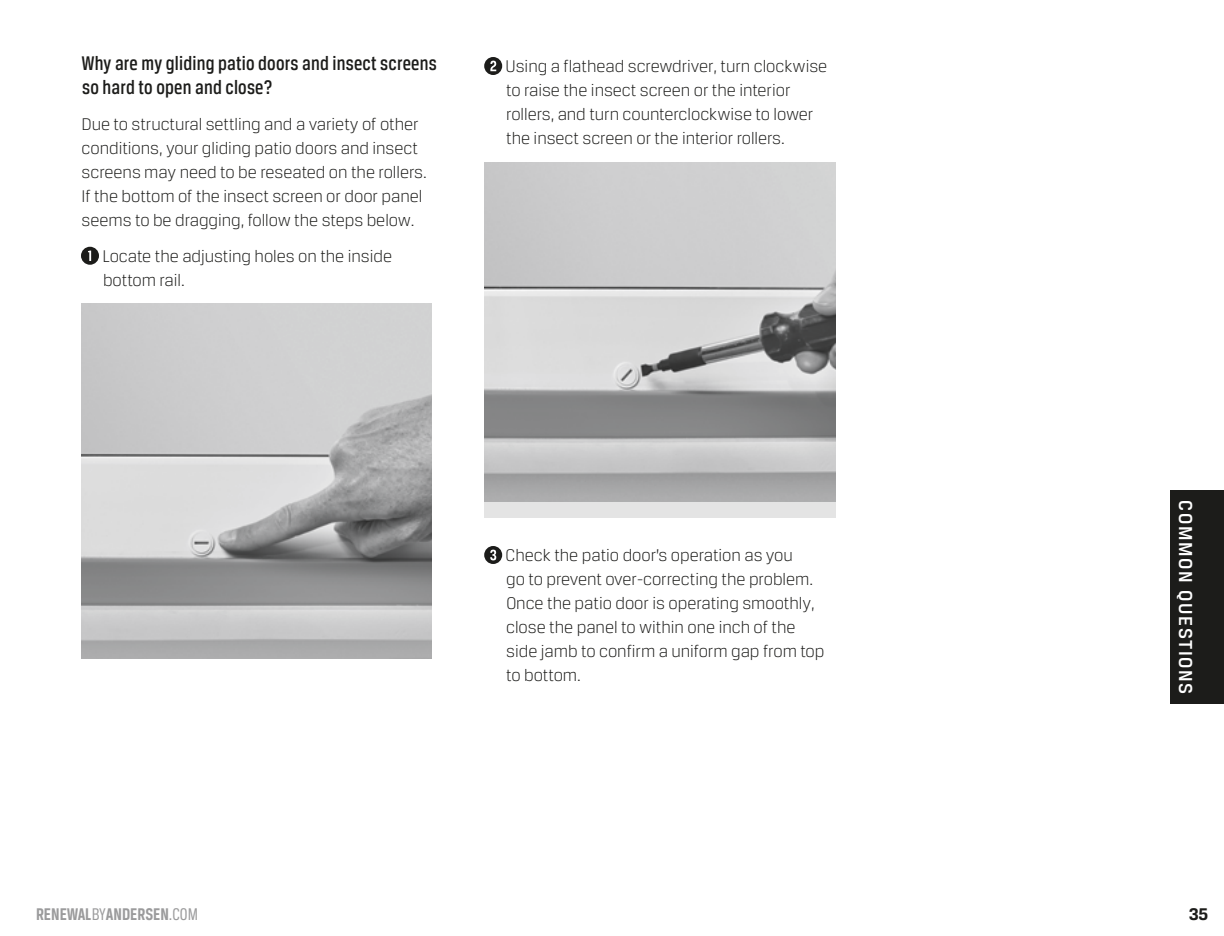
<style>
.page{position:relative;width:1224px;height:936px;background:#fff}
.page>*{position:absolute;margin:0;border:0;box-sizing:border-box;transform-origin:0 0}
.t1{font:500 21px/24px "Breuer Condensed";letter-spacing:.01em;color:#1c1c1a}
.t2{font:500 20px "Breuer Text";letter-spacing:.08em;color:#fff}
.t3{font:300 18px/24px "Breuer Text";color:#1c1c1a}
.t4{font:700 18px "Breuer Condensed";color:#9b9b9c}
.t5{font:700 18px "Breuer Text";color:#1c1c1a}
.s1{font-weight:400}
</style>
<div class="page">
<div style="left:81px;top:247px;width:18px;height:18px;background:#1c1c1a;border-radius:50%"></div>
<svg style="left:88px;top:251px;width:3px;height:10px"></svg>
<img style="left:81px;top:303px;width:350px;height:356px">
<svg style="left:484px;top:57px;width:18px;height:18px"></svg>
<svg style="left:490px;top:61px;width:6px;height:10px"></svg>
<div style="left:484px;top:163px;width:352px;height:355px;background:#e4e4e4"></div>
<img style="left:484px;top:163px;width:352px;height:338px">
<div style="left:484px;top:546px;width:18px;height:18px;background:#1c1c1a;border-radius:50%"></div>
<svg style="left:490px;top:550px;width:6px;height:10px"></svg>
<div style="left:1170px;top:490px;width:54px;height:214px;background:#1c1c1a"></div>
<p class="t1" style="left:82px;top:51px;width:357px">Why are my gliding patio doors and insect screens so hard to open and close?</p>
<p class="t3" style="left:81px;top:112px;width:347px">Due to structural settling and a variety of other conditions, your gliding patio doors and insect screens may need to be reseated on the rollers.<br>If the bottom of the insect screen or door panel seems to be dragging, follow the steps below.</p>
<p class="t3" style="left:102px;top:244px;width:291px">Locate the adjusting holes on the inside bottom rail.</p>
<p class="t3" style="left:506px;top:54px;width:323px">Using a flathead screwdriver, turn clockwise to raise the insect screen or the interior rollers, and turn counterclockwise to lower the insect screen or the interior rollers.</p>
<p class="t3" style="left:506px;top:543px;width:320px">Check the patio door’s operation as you<br>go to prevent over-correcting the problem.<br>Once the patio door is operating smoothly, close the panel to within one inch of the side jamb to confirm a uniform gap from top to bottom.</p>
<p class="t2" style="left:1197px;top:500px;width:195px;rotate:90deg">COMMON QUESTIONS</p>
<p class="t4" style="left:36px;top:904px;width:164px">RENEWAL<span class="s1">BY</span>ANDERSEN<span class="s1">.COM</span></p>
<p class="t5" style="left:1189px;top:904px;width:21px">35</p>
</div>
